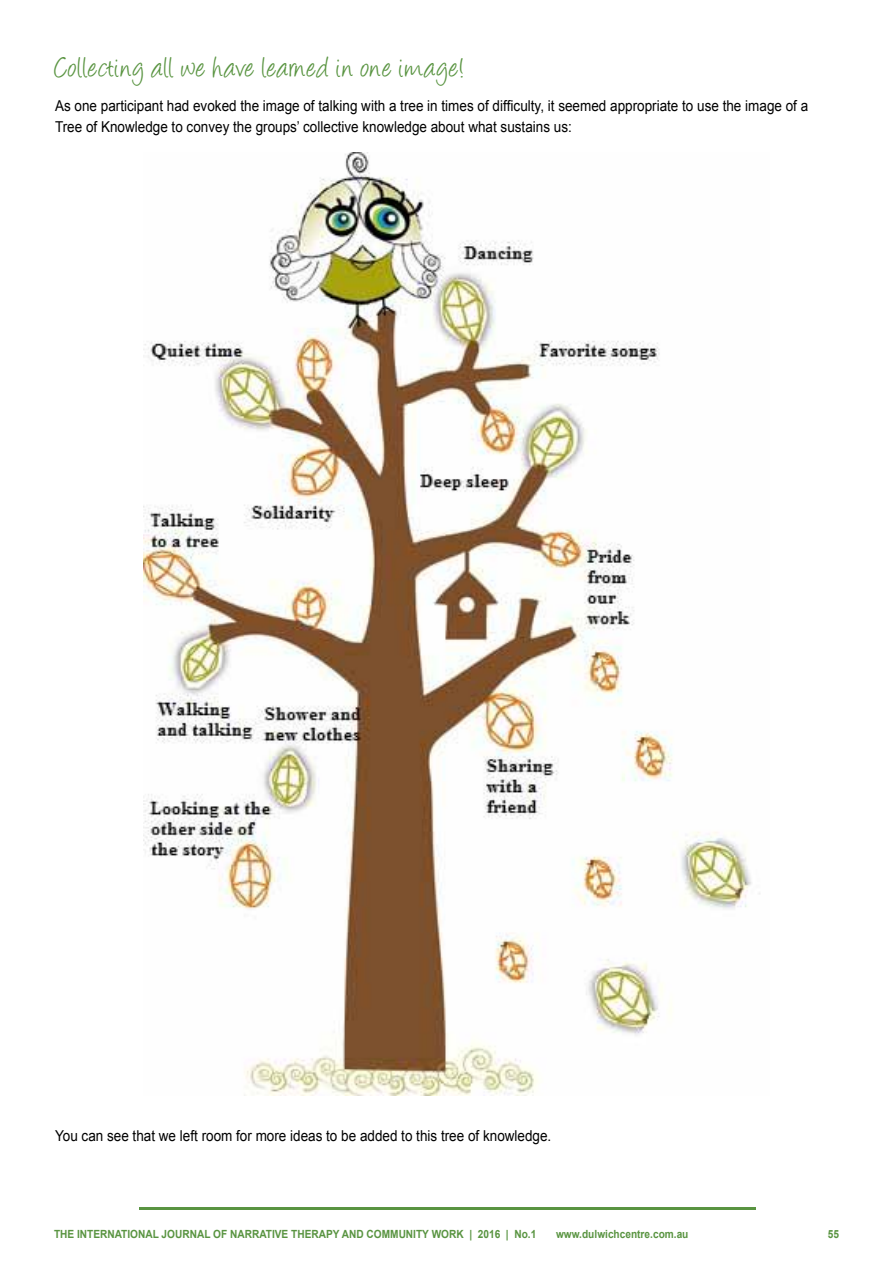
<style>
.page{position:relative;width:893px;height:1263px;background:#fff}
.page>*{position:absolute;margin:0;border:0;box-sizing:border-box;transform-origin:0 0}
.t1{font:33px "Angelina";letter-spacing:.045em;color:#599441;scale:.9 1}
.t2{font:15px/21px "Arial";color:#000;scale:.9 1}
.t3{font:700 11.25px "Arial";color:#599441;scale:.9 1}
</style>
<div class="page">
<hr style="left:139px;top:1208px;width:616px;height:2px;background:#599441">
<img style="left:144px;top:152px;width:616px;height:944px">
<h1 class="t1" style="left:55px;top:54px;width:457px">Collecting all we have learned in one image!</h1>
<p class="t2" style="left:55px;top:96px;width:838px">As one participant had evoked the image of talking with a tree in times of difficulty, it seemed appropriate to use the image of a<br>Tree of Knowledge to convey the groups’ collective knowledge about what sustains us:</p>
<p class="t2" style="left:55px;top:1125px;width:553px">You can see that we left room for more ideas to be added to this tree of knowledge.</p>
<p class="t3" style="left:54px;top:1226px;width:537px">THE INTERNATIONAL JOURNAL OF NARRATIVE THERAPY AND COMMUNITY WORK | 2016 | No.1</p>
<p class="t3" style="left:556px;top:1226px;width:149px">www.dulwichcentre.com.au</p>
<p class="t3" style="left:828px;top:1226px;width:14px">55</p>
</div>
